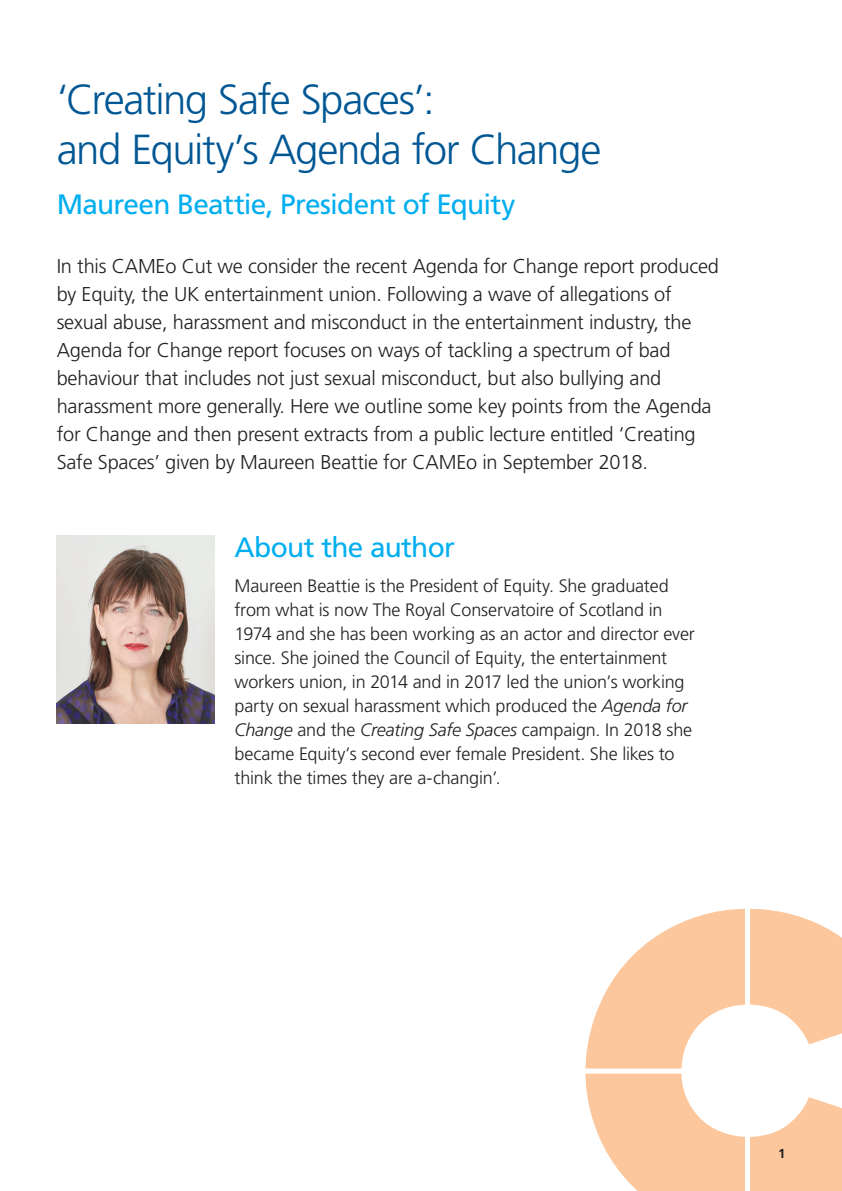
<style>
.page{position:relative;width:842px;height:1191px;background:#fff}
.page>*{position:absolute;margin:0;border:0;box-sizing:border-box;transform-origin:0 0}
.t1{font:300 42px/50.4px "Frutiger";letter-spacing:-.035em;color:#005794}
.t2{font:28px "Frutiger";letter-spacing:-.025em;color:#00aeef}
.t3{font:300 20px/28px "Frutiger";letter-spacing:-.01em;color:#231f20}
.t4{font:300 18px/24px "Frutiger";letter-spacing:-.01em;color:#231f20}
.t5{font:700 13px "Frutiger";color:#231f20}
.s1{font-style:italic}
</style>
<div class="page">
<img style="left:57px;top:535px;width:157px;height:189px">
<svg style="left:585px;top:908px;width:257px;height:283px"></svg>
<h1 class="t1" style="left:57px;top:75px;width:546px">‘Creating Safe Spaces’:<br>and Equity’s Agenda for Change</h1>
<h2 class="t2" style="left:57px;top:188px;width:460px">Maureen Beattie, President of Equity</h2>
<p class="t3" style="left:57px;top:253px;width:664px">In this CAMEo Cut we consider the recent Agenda for Change report produced by Equity, the UK entertainment union. Following a wave of allegations of sexual abuse, harassment and misconduct in the entertainment industry, the Agenda for Change report focuses on ways of tackling a spectrum of bad behaviour that includes not just sexual misconduct, but also bullying and harassment more generally. Here we outline some key points from the Agenda for Change and then present extracts from a public lecture entitled ‘Creating Safe Spaces’ given by Maureen Beattie for CAMEo in September 2018.</p>
<h2 class="t2" style="left:234px;top:530px;width:222px">About the author</h2>
<p class="t4" style="left:234px;top:574px;width:462px">Maureen Beattie is the President of Equity. She graduated from what is now The Royal Conservatoire of Scotland in 1974 and she has been working as an actor and director ever since. She joined the Council of Equity, the entertainment workers union, in 2014 and in 2017 led the union’s working party on sexual harassment which produced the <span class="s1">Agenda for Change</span> and the <span class="s1">Creating Safe Spaces</span> campaign. In 2018 she became Equity’s second ever female President. She likes to think the times they are a-changin’.</p>
<p class="t5" style="left:778px;top:1146px;width:9px">1</p>
</div>
